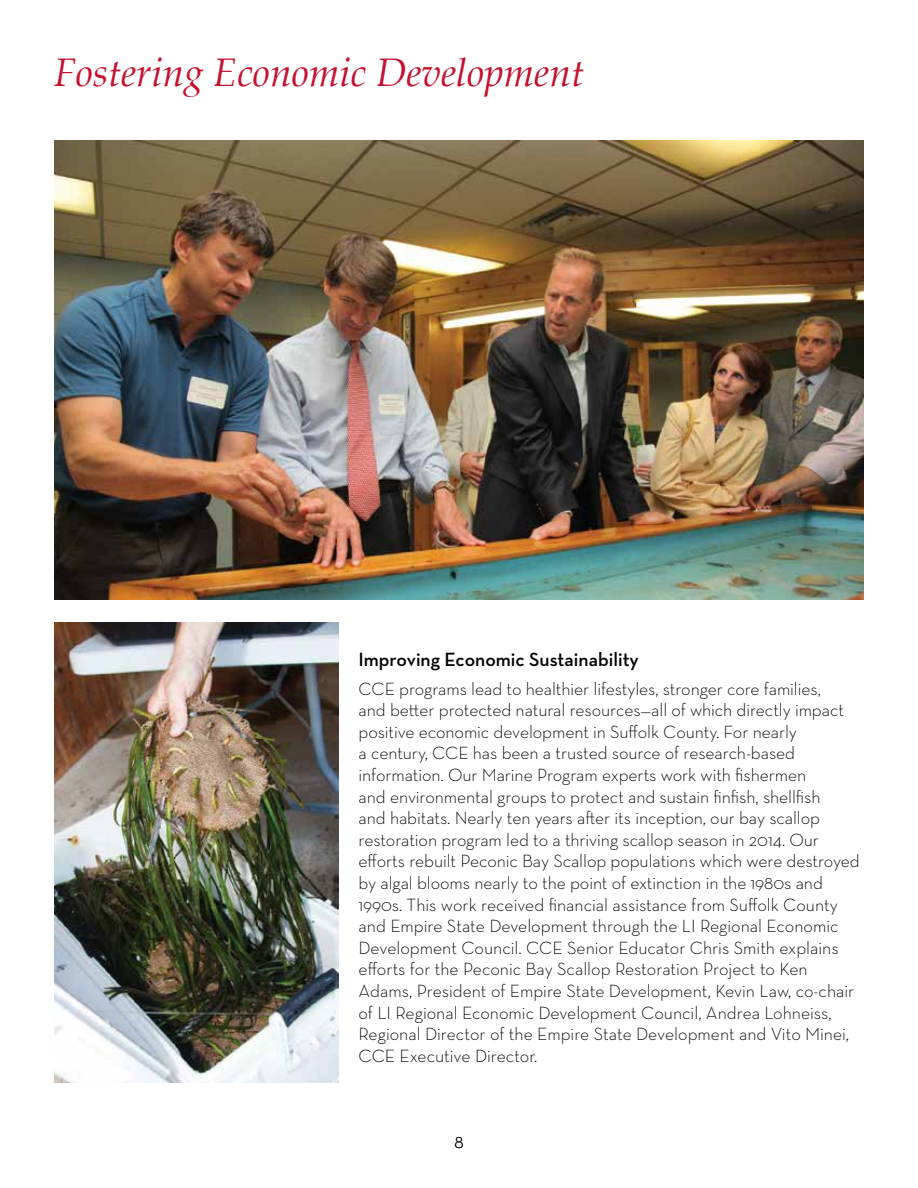
<style>
.page{position:relative;width:918px;height:1188px;background:#fff}
.page>*{position:absolute;margin:0;border:0;box-sizing:border-box;transform-origin:0 0}
.t1{font:italic 39px "Palatino";color:#c41230}
.t2{font:600 19.5px "Neutraface Text";color:#000}
.t3{font:300 18px/21.6px "Neutraface Text";letter-spacing:-.005em;color:#000}
</style>
<div class="page">
<img style="left:54px;top:140px;width:810px;height:459px">
<img style="left:54px;top:623px;width:284px;height:459px">
<h1 class="t1" style="left:54px;top:40px;width:532px">Fostering Economic Development</h1>
<p class="t2" style="left:359px;top:647px;width:282px">Improving Economic Sustainability</p>
<p class="t3" style="left:359px;top:677px;width:503px">CCE programs lead to healthier lifestyles, stronger core families,<br>and better protected natural resources—all of which directly impact positive economic development in Suffolk County. For nearly<br>a century, CCE has been a trusted source of research-based information. Our Marine Program experts work with fishermen<br>and environmental groups to protect and sustain finfish, shellfish<br>and habitats. Nearly ten years after its inception, our bay scallop restoration program led to a thriving scallop season in 2014. Our efforts rebuilt Peconic Bay Scallop populations which were destroyed by algal blooms nearly to the point of extinction in the 1980s and 1990s. This work received financial assistance from Suffolk County and Empire State Development through the LI Regional Economic Development Council. CCE Senior Educator Chris Smith explains efforts for the Peconic Bay Scallop Restoration Project to Ken Adams, President of Empire State Development, Kevin Law, co-chair of LI Regional Economic Development Council, Andrea Lohneiss, Regional Director of the Empire State Development and Vito Minei, CCE Executive Director.</p>
<p class="t3" style="left:454px;top:1131px;width:11px">8</p>
</div>
